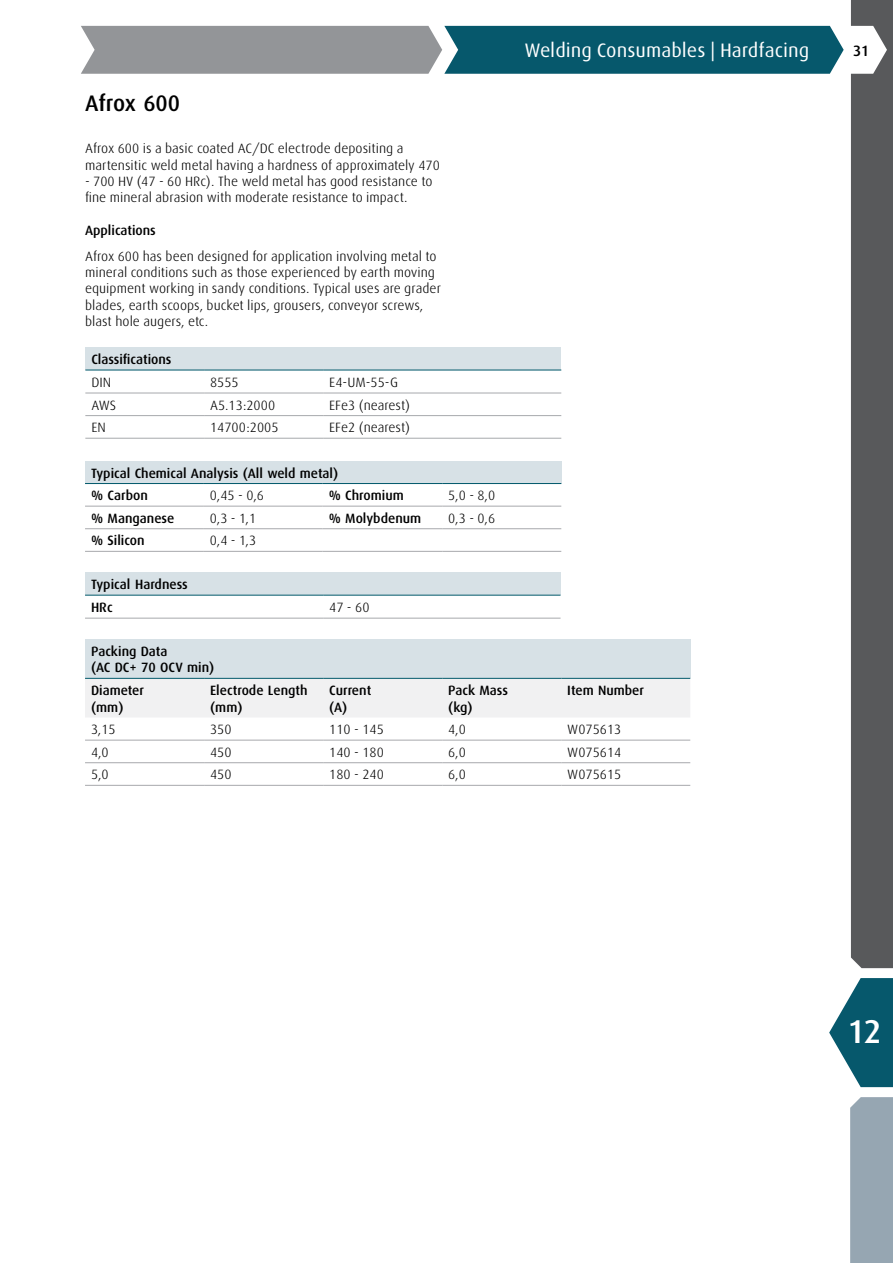
<style>
.page{position:relative;width:893px;height:1263px;background:#fff}
.page>*{position:absolute;margin:0;border:0;box-sizing:border-box;transform-origin:0 0}
.t1{font:500 33px "Linde Dax Global";color:#fff}
.t2{font:500 22.5px "Linde Dax Global";color:#000}
.t3{font:19.5px "Linde Dax Global";color:#fff}
.t4{font:500 15px "Linde Dax Global";color:#000}
.t5{font:300 13.5px/16.2px "Linde Dax Global";color:#000}
.t6{font:500 13.5px/16.2px "Linde Dax Global";color:#000}
</style>
<div class="page">
<svg style="left:81px;top:26px;width:763px;height:48px;background:#507b86"></svg>
<div style="left:850px;top:1097px;width:43px;height:166px;background:#96a6b2"></div>
<svg style="left:829px;top:978px;width:64px;height:109px"></svg>
<div style="left:851px;top:0;width:42px;height:968px;background:#58595b"></div>
<div style="left:85px;top:461px;width:476px;height:22px;background:#d7e1e6"></div>
<hr style="left:85px;top:483px;width:119px;height:1px;background:#00586a">
<hr style="left:204px;top:483px;width:119px;height:1px;background:#00586a">
<hr style="left:323px;top:483px;width:119px;height:1px;background:#00586a">
<hr style="left:442px;top:483px;width:119px;height:1px;background:#00586a">
<hr style="left:85px;top:506px;width:119px;height:1px;background:#a7a9ac">
<hr style="left:204px;top:506px;width:119px;height:1px;background:#a7a9ac">
<hr style="left:323px;top:506px;width:119px;height:1px;background:#a7a9ac">
<hr style="left:442px;top:506px;width:119px;height:1px;background:#a7a9ac">
<hr style="left:323px;top:528px;width:119px;height:1px;background:#a7a9ac">
<hr style="left:442px;top:528px;width:119px;height:1px;background:#a7a9ac">
<hr style="left:323px;top:551px;width:119px;height:1px;background:#a7a9ac">
<hr style="left:442px;top:551px;width:119px;height:1px;background:#a7a9ac">
<hr style="left:85px;top:528px;width:119px;height:1px;background:#a7a9ac">
<hr style="left:204px;top:528px;width:119px;height:1px;background:#a7a9ac">
<hr style="left:85px;top:551px;width:119px;height:1px;background:#a7a9ac">
<hr style="left:204px;top:551px;width:119px;height:1px;background:#a7a9ac">
<div style="left:85px;top:347px;width:476px;height:23px;background:#d7e1e6"></div>
<hr style="left:85px;top:370px;width:119px;height:1px;background:#00586a">
<hr style="left:204px;top:370px;width:119px;height:1px;background:#00586a">
<hr style="left:323px;top:370px;width:238px;height:1px;background:#00586a">
<hr style="left:85px;top:393px;width:119px;height:1px;background:#a7a9ac">
<hr style="left:204px;top:393px;width:119px;height:1px;background:#a7a9ac">
<hr style="left:323px;top:393px;width:238px;height:1px;background:#a7a9ac">
<hr style="left:85px;top:415px;width:119px;height:1px;background:#a7a9ac">
<hr style="left:204px;top:415px;width:119px;height:1px;background:#a7a9ac">
<hr style="left:323px;top:415px;width:238px;height:1px;background:#a7a9ac">
<hr style="left:85px;top:438px;width:119px;height:1px;background:#a7a9ac">
<hr style="left:204px;top:438px;width:119px;height:1px;background:#a7a9ac">
<hr style="left:323px;top:438px;width:238px;height:1px;background:#a7a9ac">
<div style="left:85px;top:572px;width:476px;height:23px;background:#d7e1e6"></div>
<hr style="left:85px;top:595px;width:238px;height:1px;background:#00586a">
<hr style="left:323px;top:595px;width:238px;height:1px;background:#00586a">
<hr style="left:85px;top:618px;width:238px;height:1px;background:#a7a9ac">
<hr style="left:323px;top:618px;width:238px;height:1px;background:#a7a9ac">
<div style="left:85px;top:639px;width:605px;height:39px;background:#d7e1e6"></div>
<div style="left:85px;top:679px;width:605px;height:38px;background:#f1f1f2"></div>
<hr style="left:85px;top:678px;width:119px;height:1px;background:#00586a">
<hr style="left:204px;top:678px;width:119px;height:1px;background:#00586a">
<hr style="left:323px;top:678px;width:119px;height:1px;background:#00586a">
<hr style="left:442px;top:678px;width:119px;height:1px;background:#00586a">
<hr style="left:561px;top:678px;width:129px;height:1px;background:#00586a">
<hr style="left:85px;top:740px;width:119px;height:1px;background:#a7a9ac">
<hr style="left:204px;top:740px;width:119px;height:1px;background:#a7a9ac">
<hr style="left:323px;top:740px;width:119px;height:1px;background:#a7a9ac">
<hr style="left:442px;top:740px;width:119px;height:1px;background:#a7a9ac">
<hr style="left:561px;top:740px;width:129px;height:1px;background:#a7a9ac">
<hr style="left:85px;top:762px;width:119px;height:1px;background:#a7a9ac">
<hr style="left:204px;top:762px;width:119px;height:1px;background:#a7a9ac">
<hr style="left:323px;top:762px;width:119px;height:1px;background:#a7a9ac">
<hr style="left:442px;top:762px;width:119px;height:1px;background:#a7a9ac">
<hr style="left:561px;top:762px;width:129px;height:1px;background:#a7a9ac">
<hr style="left:85px;top:785px;width:119px;height:1px;background:#a7a9ac">
<hr style="left:204px;top:785px;width:119px;height:1px;background:#a7a9ac">
<hr style="left:323px;top:785px;width:119px;height:1px;background:#a7a9ac">
<hr style="left:442px;top:785px;width:119px;height:1px;background:#a7a9ac">
<hr style="left:561px;top:785px;width:129px;height:1px;background:#a7a9ac">
<h2 class="t2" style="left:85px;top:90px;width:97px">Afrox 600</h2>
<p class="t5" style="left:85px;top:141px;width:356px">Afrox 600 is a basic coated AC/DC electrode depositing a martensitic weld metal having a hardness of approximately 470</p>
<p class="t5" style="left:85px;top:173px;width:349px">- 700 HV (47 - 60 HRc). The weld metal has good resistance to fine mineral abrasion with moderate resistance to impact.</p>
<p class="t6" style="left:85px;top:223px;width:72px">Applications</p>
<p class="t5" style="left:85px;top:248px;width:358px">Afrox 600 has been designed for application involving metal to mineral conditions such as those experienced by earth moving equipment working in sandy conditions. Typical uses are grader blades, earth scoops, bucket lips, grousers, conveyor screws, blast hole augers, etc.</p>
<p class="t6" style="left:91px;top:351px;width:82px">Classifications</p>
<p class="t5" style="left:91px;top:374px;width:21px">DIN</p>
<p class="t5" style="left:210px;top:374px;width:30px">8555</p>
<p class="t5" style="left:329px;top:374px;width:70px">E4-UM-55-G</p>
<p class="t5" style="left:91px;top:397px;width:26px">AWS</p>
<p class="t5" style="left:210px;top:397px;width:67px">A5.13:2000</p>
<p class="t5" style="left:329px;top:397px;width:82px">EFe3 (nearest)</p>
<p class="t5" style="left:91px;top:419px;width:16px">EN</p>
<p class="t5" style="left:210px;top:419px;width:70px">14700:2005</p>
<p class="t5" style="left:329px;top:419px;width:82px">EFe2 (nearest)</p>
<p class="t6" style="left:91px;top:461px;width:249px;line-height:22.6px">Typical Chemical Analysis (All weld metal) % Carbon</p>
<p class="t5" style="left:210px;top:487px;width:56px">0,45 - 0,6</p>
<p class="t6" style="left:329px;top:487px;width:77px">% Chromium</p>
<p class="t5" style="left:448px;top:487px;width:49px">5,0 - 8,0</p>
<p class="t6" style="left:91px;top:510px;width:85px">% Manganese</p>
<p class="t5" style="left:210px;top:510px;width:48px">0,3 - 1,1</p>
<p class="t6" style="left:329px;top:510px;width:94px">% Molybdenum</p>
<p class="t5" style="left:448px;top:510px;width:49px">0,3 - 0,6</p>
<p class="t6" style="left:91px;top:533px;width:55px">% Silicon</p>
<p class="t5" style="left:210px;top:533px;width:48px">0,4 - 1,3</p>
<p class="t6" style="left:91px;top:573px;width:98px;line-height:23px">Typical Hardness<br>HRc</p>
<p class="t5" style="left:329px;top:599px;width:42px">47 - 60</p>
<h3 class="t3" style="left:524px;top:38px;width:287px">Welding Consumables | Hardfacing</h3>
<p class="t6" style="left:91px;top:643px;width:125px">Packing Data<br>(AC DC+ 70 OCV min)</p>
<p class="t6" style="left:91px;top:682px;width:55px">Diameter (mm)</p>
<p class="t6" style="left:210px;top:682px;width:99px">Electrode Length (mm)</p>
<p class="t6" style="left:329px;top:682px;width:44px">Current (A)</p>
<p class="t6" style="left:448px;top:682px;width:61px">Pack Mass (kg)</p>
<p class="t6" style="left:567px;top:682px;width:78px">Item Number</p>
<p class="t5" style="left:91px;top:721px;width:26px">3,15</p>
<p class="t5" style="left:210px;top:721px;width:23px">350</p>
<p class="t5" style="left:329px;top:721px;width:56px">110 - 145</p>
<p class="t5" style="left:448px;top:721px;width:19px">4,0</p>
<p class="t5" style="left:567px;top:721px;width:56px">W075613</p>
<p class="t5" style="left:91px;top:744px;width:19px">4,0</p>
<p class="t5" style="left:210px;top:744px;width:23px">450</p>
<p class="t5" style="left:329px;top:744px;width:56px">140 - 180</p>
<p class="t5" style="left:448px;top:744px;width:19px">6,0</p>
<p class="t5" style="left:567px;top:744px;width:56px">W075614</p>
<p class="t5" style="left:91px;top:766px;width:19px">5,0</p>
<p class="t5" style="left:210px;top:766px;width:23px">450</p>
<p class="t5" style="left:329px;top:766px;width:56px">180 - 240</p>
<p class="t5" style="left:448px;top:766px;width:19px">6,0</p>
<p class="t5" style="left:567px;top:766px;width:56px">W075615</p>
<p class="t4" style="left:853px;top:42px;width:18px">31</p>
<h1 class="t1" style="left:848px;top:1012px;width:36px">12</h1>
</div>
